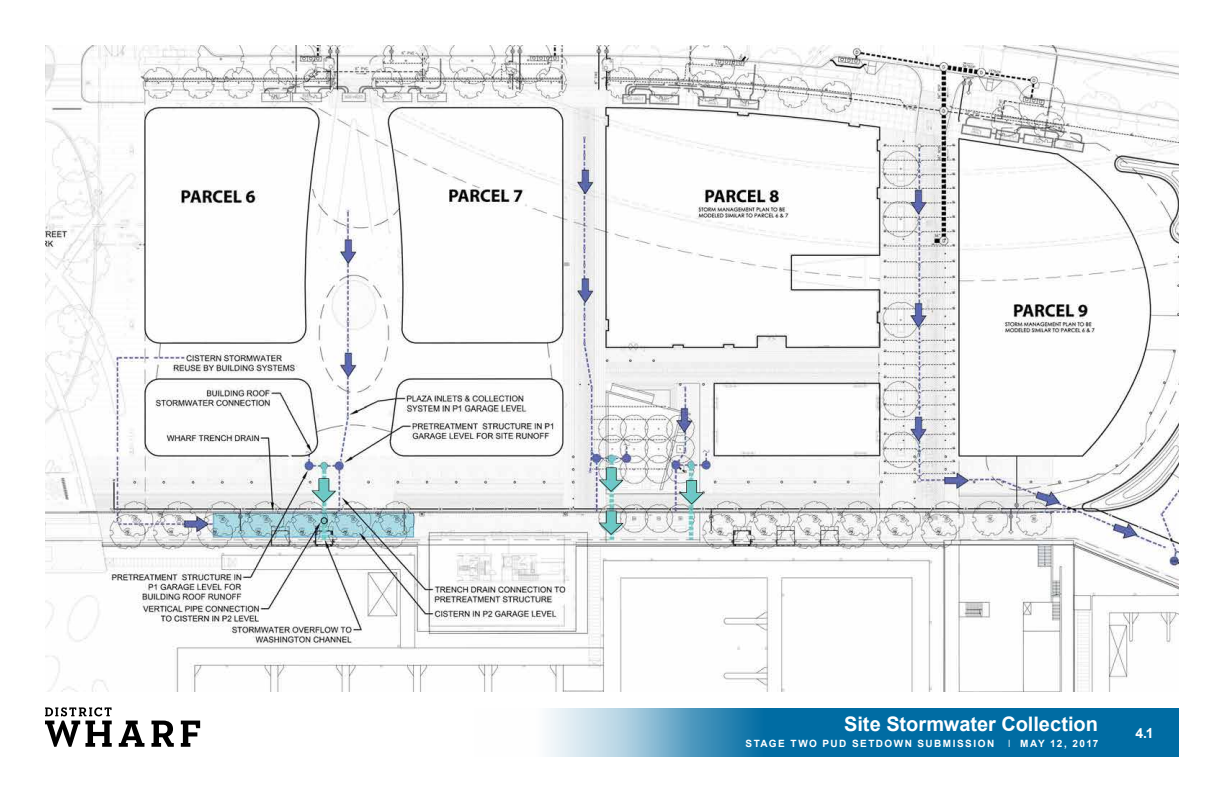
<style>
.page{position:relative;width:1224px;height:792px;background:#fff}
.page>*{position:absolute;margin:0;border:0;box-sizing:border-box;transform-origin:0 0}
.t1{font:700 20px "Arial";letter-spacing:-.005em;color:#fff}
.t2{font:700 14px "Arial";color:#fff}
.t3{font:700 10px "Arial";letter-spacing:.145em;color:#fff}
.t4{font:700 10px "Arial";letter-spacing:.115em;color:#fff}
.s1{font-family:"Arial Narrow";font-weight:400}
</style>
<div class="page">
<svg style="left:547px;top:708px;width:632px;height:49px;background:#2c85b2"></svg>
<svg style="left:45px;top:707px;width:67px;height:40px"></svg>
<svg style="left:119px;top:721px;width:25px;height:26px"></svg>
<svg style="left:151px;top:721px;width:23px;height:26px"></svg>
<svg style="left:181px;top:721px;width:19px;height:26px"></svg>
<img style="left:45px;top:45px;width:1134px;height:646px">
<img style="left:674px;top:503px;width:24px;height:24px">
<img style="left:926px;top:193px;width:25px;height:24px">
<img style="left:593px;top:490px;width:25px;height:24px">
<img style="left:306px;top:501px;width:25px;height:24px">
<img style="left:593px;top:533px;width:25px;height:25px">
<img style="left:679px;top:480px;width:25px;height:24px">
<img style="left:599px;top:468px;width:24px;height:24px">
<img style="left:311px;top:478px;width:25px;height:25px">
<img style="left:599px;top:511px;width:24px;height:24px">
<h1 class="t1" style="left:844px;top:711px;width:255px">Site Stormwater Collection</h1>
<p class="t3" style="left:746px;top:737px;width:250px">STAGE TWO PUD SETDOWN SUBMISSION</p>
<p class="t4" style="left:1008px;top:737px;width:92px"><span class="s1">I</span> MAY 12, 2017</p>
<h2 class="t2" style="left:1135px;top:723px;width:20px">4.1</h2>
</div>
